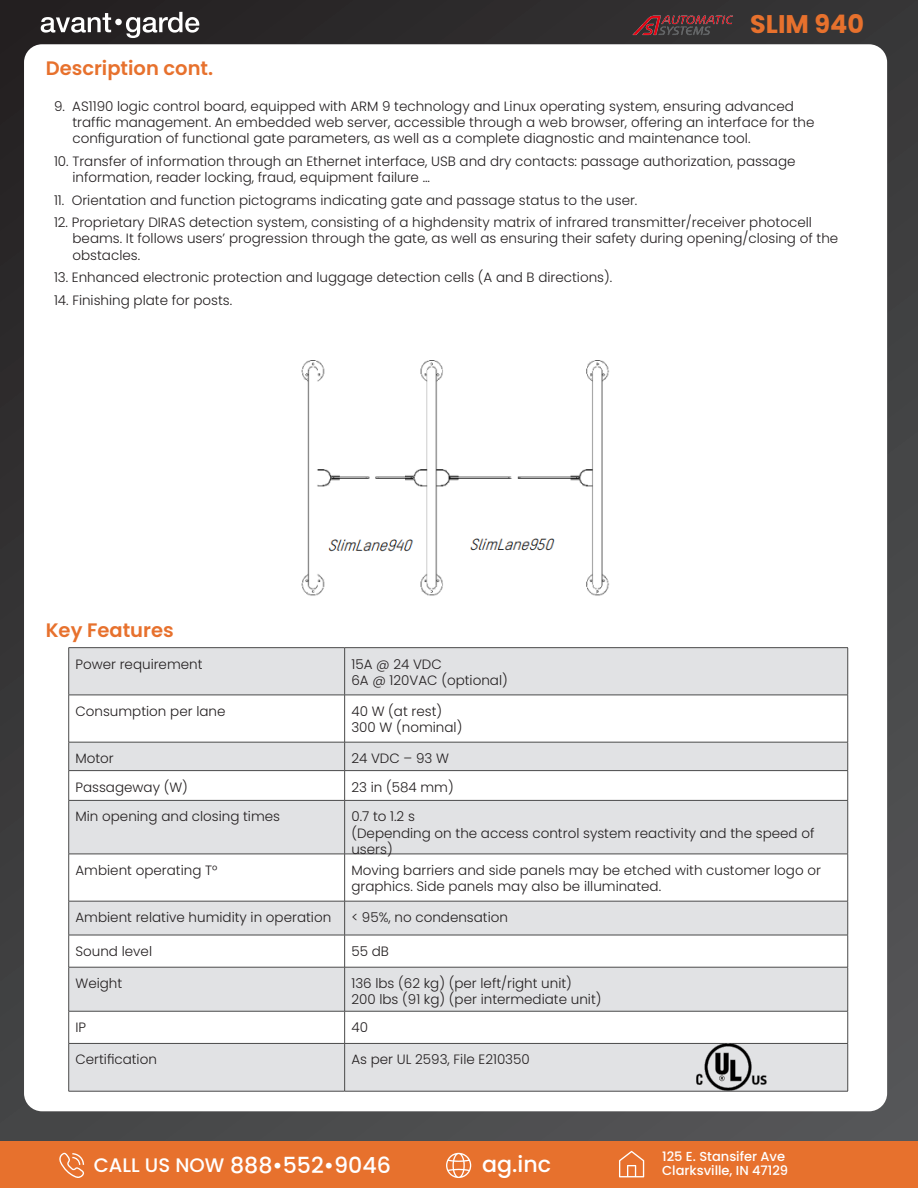
<style>
.page{position:relative;width:918px;height:1188px;background:#fff}
.page>*{position:absolute;margin:0;border:0;box-sizing:border-box;transform-origin:0 0}
.t1{font:700 25.5px "Poppins";color:#e7712d}
.t2{font:500 22.2px "Poppins";color:#fff}
.t3{font:600 19.5px "Poppins";color:#e7712d}
.t4{font:300 13.5px/16.2px "Poppins";color:#231f20}
.t5{font:500 13.05px "Poppins";color:#fff}
.s1{font-size:19.5px}
</style>
<div class="page">
<div style="left:0;top:0;width:918px;height:1188px;background:linear-gradient(to bottom,#2e2c2d,#515253)"></div>
<svg style="left:41px;top:13px;width:70px;height:20px"></svg>
<svg style="left:126px;top:12px;width:73px;height:26px"></svg>
<div style="left:115px;top:19px;width:7px;height:6px;background:#fff;border-radius:50%"></div>
<img style="left:624px;top:12px;width:117px;height:25px">
<div style="left:24px;top:44px;width:863px;height:1067px;background:#fff;border-radius:18px"></div>
<div style="left:0;top:1142px;width:918px;height:46px;background:#e7712d"></div>
<svg style="left:59px;top:1153px;width:25px;height:25px"></svg>
<svg style="left:446px;top:1153px;width:25px;height:25px"></svg>
<svg style="left:619px;top:1151px;width:25px;height:26px"></svg>
<svg style="left:69px;top:648px;width:778px;height:443px;fill:#e1e2e4"></svg>
<hr style="left:69px;top:647px;width:276px;height:1px;background:#4a4a4a">
<hr style="left:68px;top:648px;width:1px;height:47px;background:#4a4a4a">
<hr style="left:345px;top:647px;width:503px;height:1px;background:#4a4a4a">
<hr style="left:344px;top:648px;width:1px;height:47px;background:#4a4a4a">
<hr style="left:847px;top:648px;width:1px;height:47px;background:#4a4a4a">
<hr style="left:69px;top:695px;width:276px;height:1px;background:#4a4a4a">
<hr style="left:68px;top:695px;width:1px;height:47px;background:#4a4a4a">
<hr style="left:345px;top:695px;width:503px;height:1px;background:#4a4a4a">
<hr style="left:344px;top:695px;width:1px;height:47px;background:#4a4a4a">
<hr style="left:847px;top:695px;width:1px;height:47px;background:#4a4a4a">
<hr style="left:69px;top:742px;width:276px;height:1px;background:#4a4a4a">
<hr style="left:345px;top:742px;width:503px;height:1px;background:#4a4a4a">
<hr style="left:69px;top:770px;width:276px;height:1px;background:#4a4a4a">
<svg style="left:68px;top:742px;width:1px;height:58px"></svg>
<hr style="left:345px;top:770px;width:503px;height:1px;background:#4a4a4a">
<svg style="left:344px;top:742px;width:1px;height:58px"></svg>
<svg style="left:847px;top:742px;width:1px;height:58px"></svg>
<hr style="left:69px;top:800px;width:276px;height:1px;background:#4a4a4a">
<hr style="left:68px;top:801px;width:1px;height:53px;background:#4a4a4a">
<hr style="left:345px;top:800px;width:503px;height:1px;background:#4a4a4a">
<hr style="left:344px;top:801px;width:1px;height:53px;background:#4a4a4a">
<hr style="left:847px;top:801px;width:1px;height:53px;background:#4a4a4a">
<hr style="left:69px;top:854px;width:276px;height:1px;background:#4a4a4a">
<hr style="left:68px;top:854px;width:1px;height:47px;background:#4a4a4a">
<hr style="left:345px;top:854px;width:503px;height:1px;background:#4a4a4a">
<hr style="left:344px;top:854px;width:1px;height:47px;background:#4a4a4a">
<hr style="left:847px;top:854px;width:1px;height:47px;background:#4a4a4a">
<hr style="left:69px;top:901px;width:276px;height:1px;background:#4a4a4a">
<hr style="left:68px;top:901px;width:1px;height:34px;background:#4a4a4a">
<hr style="left:345px;top:901px;width:503px;height:1px;background:#4a4a4a">
<hr style="left:344px;top:901px;width:1px;height:34px;background:#4a4a4a">
<hr style="left:847px;top:901px;width:1px;height:34px;background:#4a4a4a">
<hr style="left:69px;top:935px;width:276px;height:1px;background:#4a4a4a">
<hr style="left:68px;top:935px;width:1px;height:32px;background:#4a4a4a">
<hr style="left:345px;top:935px;width:503px;height:1px;background:#4a4a4a">
<hr style="left:344px;top:935px;width:1px;height:32px;background:#4a4a4a">
<hr style="left:847px;top:935px;width:1px;height:32px;background:#4a4a4a">
<hr style="left:69px;top:967px;width:276px;height:1px;background:#4a4a4a">
<hr style="left:68px;top:967px;width:1px;height:44px;background:#4a4a4a">
<hr style="left:345px;top:967px;width:503px;height:1px;background:#4a4a4a">
<hr style="left:344px;top:967px;width:1px;height:44px;background:#4a4a4a">
<hr style="left:847px;top:967px;width:1px;height:44px;background:#4a4a4a">
<hr style="left:69px;top:1011px;width:276px;height:1px;background:#4a4a4a">
<hr style="left:68px;top:1011px;width:1px;height:32px;background:#4a4a4a">
<hr style="left:345px;top:1011px;width:503px;height:1px;background:#4a4a4a">
<hr style="left:344px;top:1011px;width:1px;height:32px;background:#4a4a4a">
<hr style="left:847px;top:1011px;width:1px;height:32px;background:#4a4a4a">
<hr style="left:69px;top:1043px;width:276px;height:1px;background:#4a4a4a">
<hr style="left:68px;top:1044px;width:1px;height:47px;background:#4a4a4a">
<hr style="left:345px;top:1043px;width:503px;height:1px;background:#4a4a4a">
<hr style="left:344px;top:1044px;width:1px;height:47px;background:#4a4a4a">
<hr style="left:847px;top:1044px;width:1px;height:47px;background:#4a4a4a">
<hr style="left:69px;top:1091px;width:276px;height:1px;background:#4a4a4a">
<hr style="left:345px;top:1091px;width:503px;height:1px;background:#4a4a4a">
<img style="left:301px;top:360px;width:308px;height:236px">
<img style="left:689px;top:1043px;width:82px;height:48px">
<p class="t3" style="left:46px;top:57px;width:169px">Description cont.</p>
<p class="t1" style="left:750px;top:10px;width:115px">SLIM 940</p>
<p class="t4" style="left:54px;top:98px;width:742px">9. AS1190 logic control board, equipped with ARM 9 technology and Linux operating system, ensuring advanced</p>
<p class="t4" style="left:72px;top:115px;width:744px">traffic management. An embedded web server, accessible through a web browser, offering an interface for the</p>
<p class="t4" style="left:72px;top:131px;width:680px">configuration of functional gate parameters, as well as a complete diagnostic and maintenance tool.</p>
<p class="t4" style="left:54px;top:153px;width:743px">10. Transfer of information through an Ethernet interface, USB and dry contacts: passage authorization, passage</p>
<p class="t4" style="left:72px;top:169px;width:359px">information, reader locking, fraud, equipment failure …</p>
<p class="t4" style="left:54px;top:192px;width:585px">11. Orientation and function pictograms indicating gate and passage status to the user.</p>
<p class="t4" style="left:54px;top:214px;width:759px">12. Proprietary DIRAS detection system, consisting of a highdensity matrix of infrared transmitter/receiver photocell</p>
<p class="t4" style="left:72px;top:231px;width:767px">beams. It follows users’ progression through the gate, as well as ensuring their safety during opening/closing of the</p>
<p class="t4" style="left:72px;top:247px;width:69px">obstacles.</p>
<p class="t4" style="left:54px;top:269px;width:560px">13. Enhanced electronic protection and luggage detection cells (A and B directions).</p>
<p class="t4" style="left:54px;top:292px;width:180px">14. Finishing plate for posts.</p>
<p class="t3" style="left:46px;top:619px;width:129px">Key Features</p>
<p class="t4" style="left:75px;top:656px;width:129px">Power requirement</p>
<p class="t4" style="left:351px;top:656px;width:92px">15A @ 24 VDC</p>
<p class="t4" style="left:351px;top:672px;width:158px">6A @ 120VAC (optional)</p>
<p class="t4" style="left:75px;top:703px;width:152px">Consumption per lane</p>
<p class="t4" style="left:351px;top:703px;width:92px">40 W (at rest)</p>
<p class="t4" style="left:351px;top:719px;width:113px">300 W (nominal)</p>
<p class="t4" style="left:75px;top:750px;width:40px">Motor</p>
<p class="t4" style="left:351px;top:750px;width:99px">24 VDC – 93 W</p>
<p class="t4" style="left:75px;top:779px;width:114px">Passageway (W)</p>
<p class="t4" style="left:351px;top:779px;width:104px">23 in (584 mm)</p>
<p class="t4" style="left:75px;top:809px;width:206px">Min opening and closing times</p>
<p class="t4" style="left:351px;top:809px;width:65px">0.7 to 1.2 s</p>
<p class="t4" style="left:351px;top:825px;width:465px">(Depending on the access control system reactivity and the speed of users)</p>
<p class="t4" style="left:75px;top:862px;width:144px">Ambient operating T°</p>
<p class="t4" style="left:351px;top:862px;width:471px">Moving barriers and side panels may be etched with customer logo or graphics. Side panels may also be illuminated.</p>
<p class="t4" style="left:75px;top:909px;width:257px">Ambient relative humidity in operation</p>
<p class="t4" style="left:351px;top:909px;width:158px">&lt; 95%, no condensation</p>
<p class="t4" style="left:75px;top:943px;width:78px">Sound level</p>
<p class="t4" style="left:351px;top:943px;width:39px">55 dB</p>
<p class="t4" style="left:75px;top:975px;width:48px">Weight</p>
<p class="t4" style="left:351px;top:975px;width:222px">136 lbs (62 kg) (per left/right unit)</p>
<p class="t4" style="left:351px;top:992px;width:252px">200 lbs (91 kg) (per intermediate unit)</p>
<p class="t4" style="left:75px;top:1019px;width:12px">IP</p>
<p class="t4" style="left:351px;top:1019px;width:18px">40</p>
<p class="t4" style="left:75px;top:1052px;width:83px">Certification</p>
<p class="t4" style="left:351px;top:1052px;width:180px">As per UL 2593, File E210350</p>
<p class="t2" style="left:94px;top:1152px;width:299px"><span class="s1">CALL US NOW</span> 888•552•9046</p>
<p class="t2" style="left:482px;top:1151px;width:70px">ag.inc</p>
<p class="t5" style="left:662px;top:1149px;width:125px">125 E. Stansifer Ave</p>
<p class="t5" style="left:662px;top:1163px;width:128px">Clarksville, IN 47129</p>
</div>
